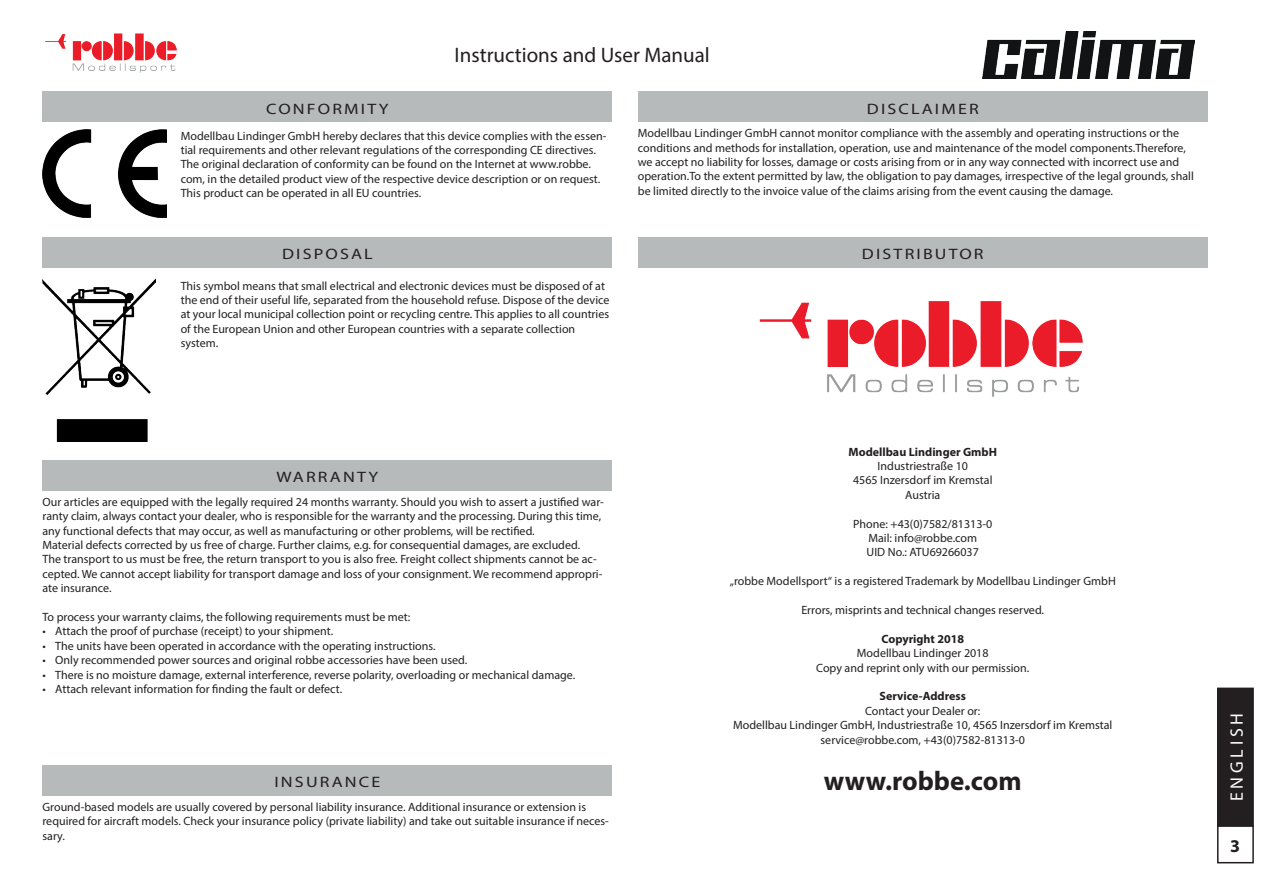
<style>
.page{position:relative;width:1263px;height:893px;background:#fff}
.page>*{position:absolute;margin:0;border:0;box-sizing:border-box;transform-origin:0 0}
.t1{font:700 27px "Myriad Pro";color:#231f20}
.t2{font:21px "Myriad Pro";color:#231f20}
.t3{font:18px "Myriad Pro";letter-spacing:.21em;color:#fff}
.t4{font:700 18px "Myriad Pro";color:#231f20}
.t5{font:15.15px "Myriad Pro";letter-spacing:.12em;color:#231f20;scale:1.19 1}
.t6{font:12px/14.4px "Myriad Pro";color:#231f20}
.t7{font:700 12px "Myriad Pro";color:#231f20}
</style>
<div class="page">
<div style="left:1218px;top:688px;width:35px;height:138px;background:#231f20"></div>
<div style="left:1217px;top:688px;width:37px;height:139px;border:2px solid #231f20"></div>
<div style="left:1217px;top:825px;width:37px;height:38px;border:2px solid #231f20"></div>
<img style="left:45px;top:33px;width:132px;height:40px">
<img style="left:983px;top:32px;width:211px;height:47px">
<div style="left:43px;top:91px;width:569px;height:31px;background:#b7baba"></div>
<div style="left:43px;top:460px;width:569px;height:31px;background:#b7baba"></div>
<img style="left:43px;top:130px;width:124px;height:88px">
<img style="left:43px;top:279px;width:112px;height:162px">
<div style="left:43px;top:237px;width:569px;height:31px;background:#b7baba"></div>
<div style="left:43px;top:765px;width:569px;height:31px;background:#b7baba"></div>
<div style="left:638px;top:91px;width:570px;height:31px;background:#b7baba"></div>
<div style="left:638px;top:237px;width:570px;height:31px;background:#b7baba"></div>
<img style="left:759px;top:301px;width:324px;height:96px">
<h2 class="t2" style="left:455px;top:42px;width:257px">Instructions and User Manual</h2>
<p class="t5" style="left:266px;top:99px;width:104px">CONFORMITY</p>
<p class="t6" style="left:181px;top:128px;width:427px">Modellbau Lindinger GmbH hereby declares that this device complies with the essen&shy;tial requirements and other relevant regulations of the corresponding CE directives.<br>The original declaration of conformity can be found on the Internet at www.robbe. com, in the detailed product view of the respective device description or on request.<br>This product can be operated in all EU countries.</p>
<p class="t5" style="left:282px;top:244px;width:78px">DISPOSAL</p>
<p class="t6" style="left:181px;top:278px;width:430px">This symbol means that small electrical and electronic devices must be disposed of at the end of their useful life, separated from the household refuse. Dispose of the device at your local municipal collection point or recycling centre. This applies to all countries of the European Union and other European countries with a separate collection system.</p>
<p class="t5" style="left:867px;top:99px;width:96px">DISCLAIMER</p>
<p class="t6" style="left:638px;top:126px;width:557px">Modellbau Lindinger GmbH cannot monitor compliance with the assembly and operating instructions or the conditions and methods for installation, operation, use and maintenance of the model components.Therefore, we accept no liability for losses, damage or costs arising from or in any way connected with incorrect use and operation.To the extent permitted by law, the obligation to pay damages, irrespective of the legal grounds, shall be limited directly to the invoice value of the claims arising from the event causing the damage.</p>
<p class="t5" style="left:862px;top:244px;width:104px">DISTRIBUTOR</p>
<p class="t5" style="left:276px;top:468px;width:87px">WARRANTY</p>
<p class="t6" style="left:43px;top:494px;width:563px">Our articles are equipped with the legally required 24 months warranty. Should you wish to assert a justified war&shy;ranty claim, always contact your dealer, who is responsible for the warranty and the processing. During this time, any functional defects that may occur, as well as manufacturing or other problems, will be rectified.<br>Material defects corrected by us free of charge. Further claims, e.g. for consequential damages, are excluded.<br>The transport to us must be free, the return transport to you is also free. Freight collect shipments cannot be ac&shy;cepted. We cannot accept liability for transport damage and loss of your consignment. We recommend appropri&shy;ate insurance.</p>
<p class="t6" style="left:43px;top:609px;width:369px">To process your warranty claims, the following requirements must be met:</p>
<p class="t6" style="left:43px;top:624px;width:292px">• Attach the proof of purchase (receipt) to your shipment.</p>
<p class="t6" style="left:43px;top:638px;width:395px">• The units have been operated in accordance with the operating instructions.</p>
<p class="t6" style="left:43px;top:653px;width:426px">• Only recommended power sources and original robbe accessories have been used.</p>
<p class="t6" style="left:43px;top:667px;width:534px">• There is no moisture damage, external interference, reverse polarity, overloading or mechanical damage.</p>
<p class="t6" style="left:43px;top:681px;width:301px">• Attach relevant information for finding the fault or defect.</p>
<p class="t5" style="left:274px;top:773px;width:90px">INSURANCE</p>
<p class="t6" style="left:43px;top:799px;width:568px">Ground-based models are usually covered by personal liability insurance. Additional insurance or extension is required for aircraft models. Check your insurance policy (private liability) and take out suitable insurance if neces&shy;sary.</p>
<p class="t7" style="left:848px;top:444px;width:150px">Modellbau Lindinger GmbH</p>
<p class="t6" style="left:853px;top:458px;width:141px;text-align:center">Industriestraße 10<br>4565 Inzersdorf im Kremstal<br>Austria</p>
<p class="t6" style="left:853px;top:516px;width:141px;text-align:center">Phone: +43(0)7582/81313-0<br>Mail: info@robbe.com<br>UID No.: ATU69266037</p>
<p class="t6" style="left:730px;top:574px;width:388px">„robbe Modellsport“ is a registered Trademark by Modellbau Lindinger GmbH</p>
<p class="t6" style="left:801px;top:602px;width:244px">Errors, misprints and technical changes reserved.</p>
<p class="t7" style="left:881px;top:631px;width:84px">Copyright 2018</p>
<p class="t6" style="left:816px;top:646px;width:215px;text-align:center">Modellbau Lindinger 2018<br>Copy and reprint only with our permission.</p>
<p class="t7" style="left:880px;top:688px;width:88px">Service-Address</p>
<p class="t6" style="left:733px;top:703px;width:381px;text-align:center">Contact your Dealer or:<br>Modellbau Lindinger GmbH, Industriestraße 10, 4565 Inzersdorf im Kremstal service@robbe.com, +43(0)7582-81313-0</p>
<h1 class="t1" style="left:824px;top:764px;width:199px">www.robbe.com</h1>
<h3 class="t3" style="left:1226px;top:801px;width:90px;rotate:-90deg">ENGLISH</h3>
<h3 class="t4" style="left:1230px;top:834px;width:11px">3</h3>
</div>
